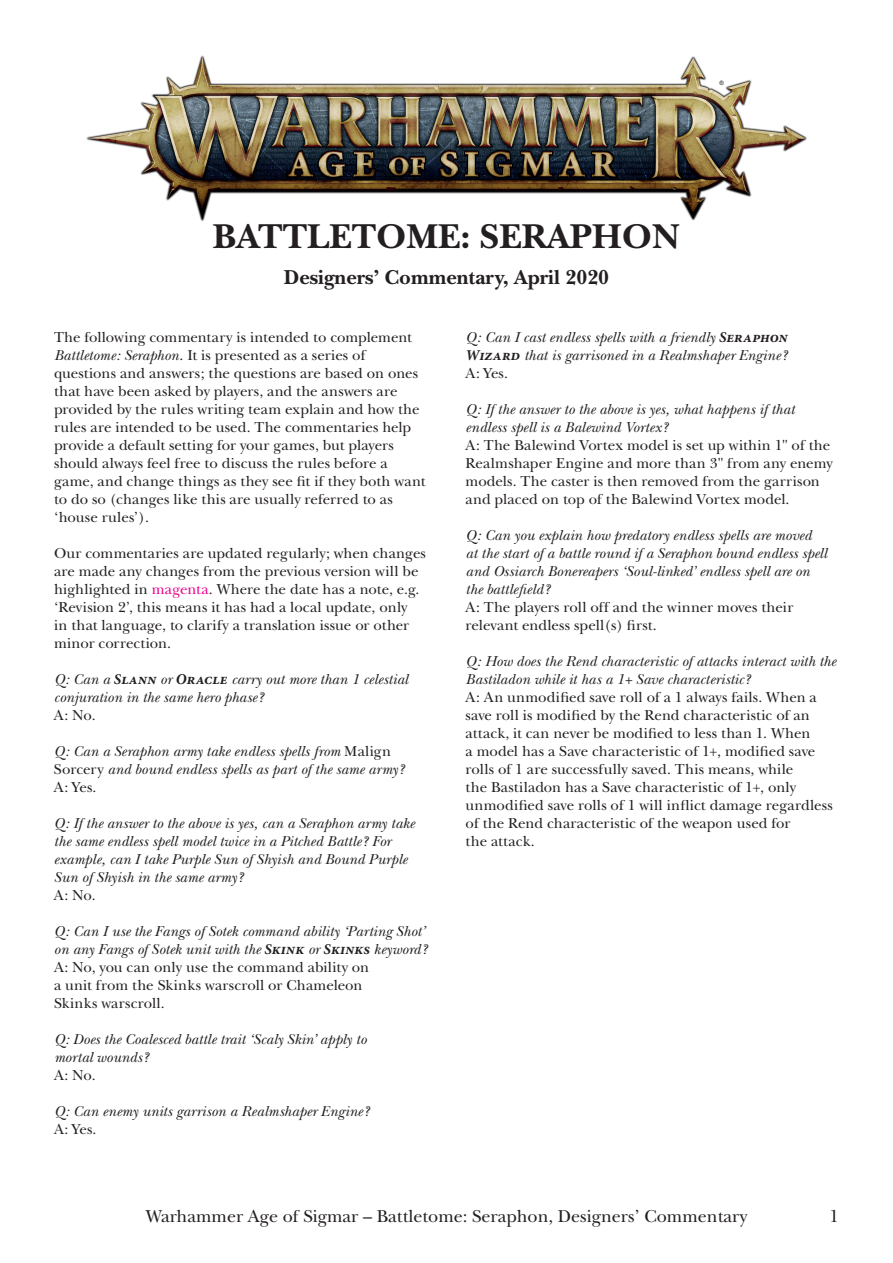
<style>
.page{position:relative;width:893px;height:1263px;background:#fff}
.page>*{position:absolute;margin:0;border:0;box-sizing:border-box;transform-origin:0 0}
.t1{font:700 36px "New Baskerville";color:#231f20}
.t2{font:700 21px "New Baskerville";color:#231f20}
.t3{font:18px "New Baskerville";color:#231f20}
.t4{font:15px/18px "New Baskerville";letter-spacing:.005em;color:#231f20}
.t5{font:italic 15px/18px "New Baskerville";letter-spacing:.005em;color:#231f20}
.t6{font:6px "Arial";color:#231f20}
.s1{font-style:italic}
.s2{color:#ed028c}
.s3{font-family:"Minion Pro";font-weight:700}
.s4{font-style:normal}
.s5{font-family:"Minion Pro";font-weight:700;font-style:italic}
</style>
<div class="page">
<img style="left:86px;top:55px;width:721px;height:167px">
<p class="t6" style="left:719px;top:79px;width:6px">®</p>
<h1 class="t1" style="left:213px;top:215px;width:469px">BATTLETOME: SERAPHON</h1>
<h2 class="t2" style="left:284px;top:265px;width:327px">Designers’ Commentary, April 2020</h2>
<p class="t4" style="left:54px;top:328px;width:373px">The following commentary is intended to complement <span class="s1">Battletome: Seraphon</span>. It is presented as a series of questions and answers; the questions are based on ones that have been asked by players, and the answers are provided by the rules writing team explain and how the rules are intended to be used. The commentaries help provide a default setting for your games, but players should always feel free to discuss the rules before a game, and change things as they see fit if they both want to do so (changes like this are usually referred to as ‘house rules’).</p>
<p class="t4" style="left:54px;top:544px;width:374px">Our commentaries are updated regularly; when changes are made any changes from the previous version will be highlighted in <span class="s2">magenta</span>. Where the date has a note, e.g. ‘Revision 2’, this means it has had a local update, only<br>in that language, to clarify a translation issue or other minor correction.</p>
<p class="t5" style="left:54px;top:670px;width:356px">Q: Can a <span class="s3">Slann</span> or <span class="s3">Oracle</span> carry out more than 1 celestial conjuration in the same hero phase?</p>
<p class="t4" style="left:54px;top:706px;width:43px">A: No.</p>
<p class="t5" style="left:54px;top:742px;width:352px">Q: Can a Seraphon army take endless spells from <span class="s4">Malign<br>Sorcery</span> and bound endless spells as part of the same army?<br><span class="s4">A: Yes.</span></p>
<p class="t5" style="left:54px;top:814px;width:362px">Q: If the answer to the above is yes, can a Seraphon army take the same endless spell model twice in a Pitched Battle? For example, can I take Purple Sun of Shyish and Bound Purple Sun of Shyish in the same army?</p>
<p class="t4" style="left:54px;top:886px;width:43px">A: No.</p>
<p class="t4" style="left:54px;top:922px;width:375px"><span class="s1">Q: Can I use the Fangs of Sotek command ability ‘Parting Shot’ on any Fangs of Sotek unit with the</span> <span class="s5">Skink</span> <span class="s1">or</span> <span class="s5">Skinks</span> <span class="s1">keyword?<br></span>A: No, you can only use the command ability on<br>a unit from the Skinks warscroll or Chameleon<br>Skinks warscroll.</p>
<p class="t5" style="left:54px;top:1030px;width:314px">Q: Does the Coalesced battle trait ‘Scaly Skin’ apply to mortal wounds?</p>
<p class="t4" style="left:54px;top:1066px;width:43px">A: No.</p>
<p class="t5" style="left:54px;top:1102px;width:317px">Q: Can enemy units garrison a Realmshaper Engine?</p>
<p class="t4" style="left:54px;top:1120px;width:44px">A: Yes.</p>
<p class="t5" style="left:466px;top:328px;width:324px;text-align:justify">Q: Can I cast endless spells with a friendly <span class="s3">Seraphon Wizard</span> that is garrisoned in a Realmshaper Engine?<br><span class="s4">A: Yes.</span></p>
<p class="t5" style="left:466px;top:400px;width:330px">Q: If the answer to the above is yes, what happens if that endless spell is a Balewind Vortex?</p>
<p class="t4" style="left:466px;top:436px;width:369px">A: The Balewind Vortex model is set up within 1" of the Realmshaper Engine and more than 3" from any enemy models. The caster is then removed from the garrison and placed on top of the Balewind Vortex model.</p>
<p class="t5" style="left:466px;top:526px;width:363px">Q: Can you explain how predatory endless spells are moved<br>at the start of a battle round if a Seraphon bound endless spell and Ossiarch Bonereapers ‘Soul-linked’ endless spell are on the battlefield?</p>
<p class="t4" style="left:466px;top:598px;width:329px">A: The players roll off and the winner moves their relevant endless spell(s) first.</p>
<p class="t5" style="left:466px;top:652px;width:372px">Q: How does the Rend characteristic of attacks interact with the<br>Bastiladon while it has a 1+ Save characteristic?</p>
<p class="t4" style="left:466px;top:688px;width:369px">A: An unmodified save roll of a 1 always fails. When a save roll is modified by the Rend characteristic of an attack, it can never be modified to less than 1. When<br>a model has a Save characteristic of 1+, modified save rolls of 1 are successfully saved. This means, while<br>the Bastiladon has a Save characteristic of 1+, only unmodified save rolls of 1 will inflict damage regardless of the Rend characteristic of the weapon used for<br>the attack.</p>
<p class="t3" style="left:146px;top:1205px;width:603px">Warhammer Age of Sigmar – Battletome: Seraphon, Designers’ Commentary</p>
<p class="t3" style="left:830px;top:1205px;width:11px">1</p>
</div>
